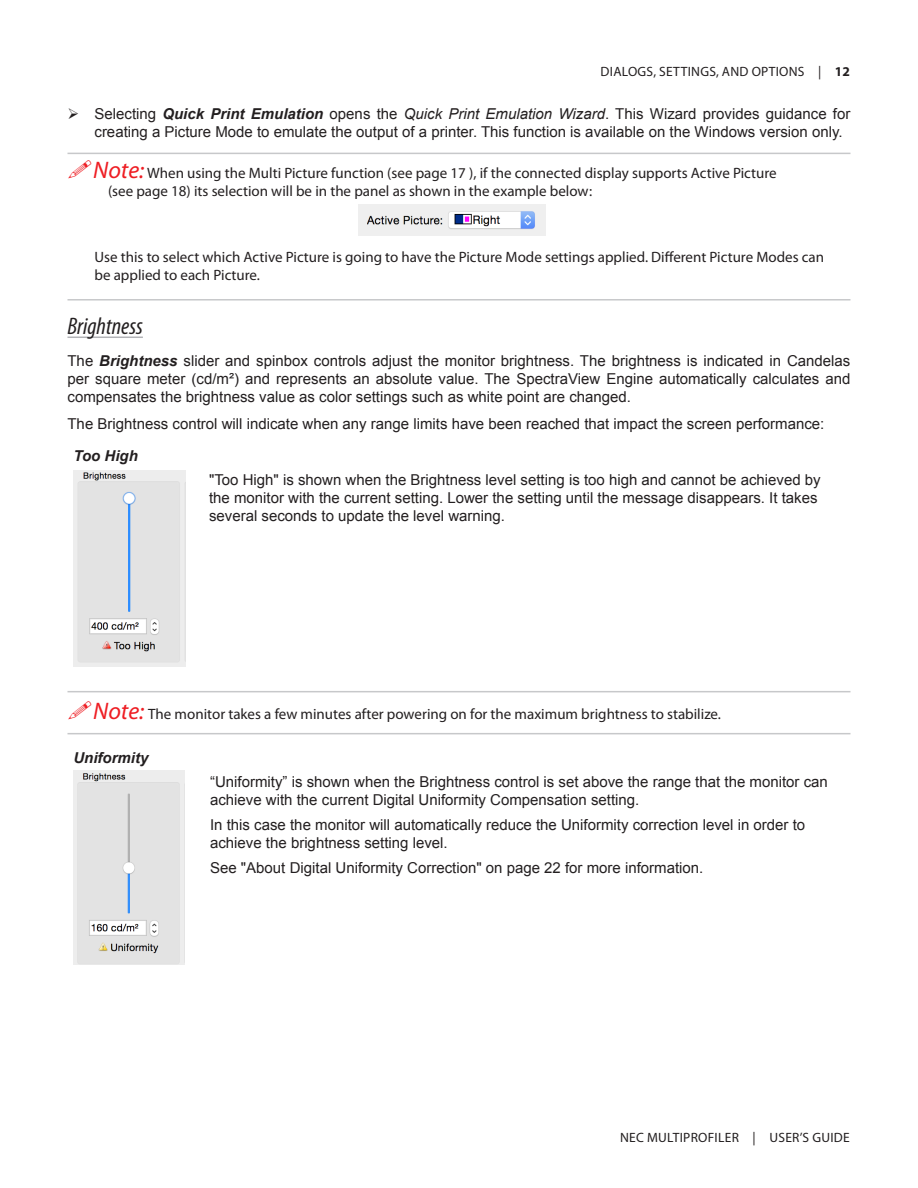
<style>
.page{position:relative;width:918px;height:1188px;background:#fff}
.page>*{position:absolute;margin:0;border:0;box-sizing:border-box;transform-origin:0 0}
.Head_3{font:italic condensed 24px "Myriad Pro";color:#231f20}
.Body{font:15px/18px "Arial";color:#231f20}
.Table_-_Body{font:15px/18px "Arial";color:#231f20}
.Note_Table_Body{font:15px/18px "Myriad Pro";color:#231f20}
.Table_-_Body-2{font:italic 700 15px "Arial";color:#231f20}
.t1{font:13.5px "Myriad Pro";letter-spacing:.02em;color:#231f20}
.t2{font:700 13.5px "Myriad Pro";color:#231f20}
.s1{font-weight:400}
.s2{font-weight:700;font-style:italic}
.s3{font-style:italic}
.s4{font-style:italic;font-size:24px;color:#ee1d23}
</style>
<div class="page">
<hr style="left:68px;top:337px;width:75px;height:1px;background:#b2b3b7">
<hr style="left:68px;top:691px;width:782px;height:1px;background:#c7c8ca">
<hr style="left:68px;top:733px;width:782px;height:1px;background:#c7c8ca">
<hr style="left:68px;top:153px;width:782px;height:1px;background:#c7c8ca">
<hr style="left:68px;top:299px;width:782px;height:2px;background:#c7c8ca">
<img style="left:359px;top:204px;width:187px;height:32px">
<img style="left:74px;top:470px;width:112px;height:197px">
<img style="left:74px;top:771px;width:111px;height:193px">
<p class="t1" style="left:601px;top:63px;width:18px">Dialogs</p>
<p class="t1" style="left:653px;top:63px;width:116px">, Setti ngs, and Optio</p>
<p class="t1" style="left:789px;top:63px;width:14px">ns</p>
<p class="t2" style="left:818px;top:62px;width:33px"><span class="s1">|</span> 12</p>
<p class="Body" style="left:94px;top:105px;width:758px">Selecting <span class="s2">Quick Print Emulation</span> opens the <span class="s3">Quick Print Emulation Wizard</span>. This Wizard provides guidance for creating a Picture Mode to emulate the output of a printer. This function is available on the Windows version only.</p>
<p class="Note_Table_Body" style="left:108px;top:164px;width:670px"><span class="s4">Note:</span> When using the Multi Picture function (see page 17 ), if the connected display supports Active Picture (see page 18) its selection will be in the panel as shown in the example below:</p>
<p class="Note_Table_Body" style="left:94px;top:247px;width:731px">Use this to select which Active Picture is going to have the Picture Mode settings applied. Different Picture Modes can be applied to each Picture.</p>
<p class="Head_3" style="left:68px;top:312px;width:77px">Brightness</p>
<p class="Body" style="left:68px;top:352px;width:784px;text-align:justify">The <span class="s2">Brightness</span> slider and spinbox controls adjust the monitor brightness. The brightness is indicated in Candelas per square meter (cd/m²) and represents an absolute value. The SpectraView Engine automatically calculates and compensates the brightness value as color settings such as white point are changed.</p>
<p class="Body" style="left:68px;top:415px;width:758px">The Brightness control will indicate when any range limits have been reached that impact the screen performance:</p>
<p class="Table_-_Body-2" style="left:74px;top:445px;width:66px">Too High</p>
<p class="Table_-_Body" style="left:209px;top:471px;width:613px">"Too High" is shown when the Brightness level setting is too high and cannot be achieved by the monitor with the current setting. Lower the setting until the message disappears. It takes several seconds to update the level warning.</p>
<p class="Note_Table_Body" style="left:108px;top:705px;width:614px"><span class="s4">Note:</span> The monitor takes a few minutes after powering on for the maximum brightness to stabilize.</p>
<p class="Table_-_Body-2" style="left:74px;top:747px;width:77px">Uniformity</p>
<p class="Table_-_Body" style="left:210px;top:773px;width:619px">“Uniformity” is shown when the Brightness control is set above the range that the monitor can achieve with the current Digital Uniformity Compensation setting.</p>
<p class="Table_-_Body" style="left:210px;top:816px;width:597px">In this case the monitor will automatically reduce the Uniformity correction level in order to achieve the brightness setting level.</p>
<p class="Table_-_Body" style="left:210px;top:859px;width:495px">See "About Digital Uniformity Correction" on page 22 for more information.</p>
<p class="t1" style="left:620px;top:1129px;width:231px">NEC MULTIPROFILER | USER’S GUIDE</p>
</div>
